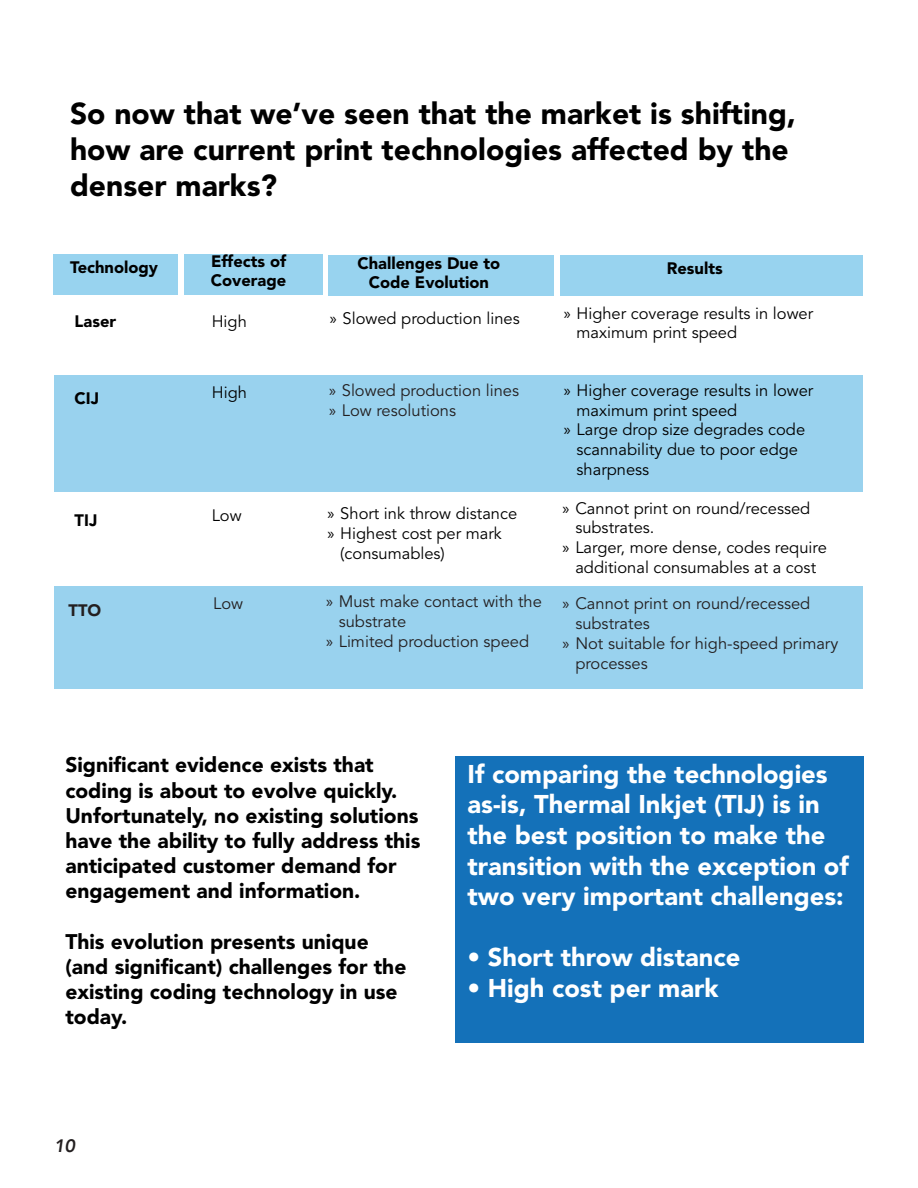
<style>
.page{position:relative;width:918px;height:1188px;background:#fff}
.page>*{position:absolute;margin:0;border:0;box-sizing:border-box;transform-origin:0 0}
.t1{font:900 30px/36px "Avenir LT Std";color:#000}
.t2{font:900 25.5px/30.6px "Avenir LT Std";color:#fff}
.t3{font:900 21px/25.2px "Avenir LT Std";color:#000}
.t4{font:italic 800 18px "Avenir";color:#231f20}
.t5{font:16.5px/19.8px "Avenir LT Std";color:#000}
.t6{font:16.5px/19.8px "Avenir LT Std";color:#231f20}
.t7{font:900 16.5px/19.8px "Avenir LT Std";color:#000}
.t8{font:900 16.5px "Avenir LT Std";color:#231f20}
.s1{font-family:"Myriad Pro"}
</style>
<div class="page">
<div style="left:455px;top:757px;width:409px;height:286px;background:#1471b9"></div>
<div style="left:53px;top:254px;width:124px;height:41px;background:#98d3ef"></div>
<div style="left:185px;top:254px;width:138px;height:41px;background:#98d3ef"></div>
<div style="left:328px;top:255px;width:226px;height:41px;background:#98d3ef"></div>
<div style="left:560px;top:255px;width:303px;height:41px;background:#98d3ef"></div>
<div style="left:54px;top:375px;width:808px;height:117px;background:#99d2ee"></div>
<div style="left:55px;top:586px;width:808px;height:103px;background:#99d2ee"></div>
<h1 class="t1" style="left:70px;top:95px;width:727px">So now that we’ve seen that the market is shifting, how are current print technologies affected by the denser marks?</h1>
<p class="t7" style="left:70px;top:257px;width:89px">Technology</p>
<p class="t7" style="left:75px;top:311px;width:43px">Laser</p>
<p class="t7" style="left:75px;top:388px;width:26px">CIJ</p>
<p class="t7" style="left:75px;top:510px;width:24px">TIJ</p>
<p class="t8" style="left:69px;top:600px;width:34px">TTO</p>
<p class="t7" style="left:211px;top:251px;width:77px">Effects of<br>Coverage</p>
<p class="t7" style="left:667px;top:258px;width:57px">Results</p>
<p class="t7" style="left:358px;top:253px;width:144px;text-align:center">Challenges Due to<br>Code Evolution</p>
<p class="t5" style="left:212px;top:312px;width:37px">High</p>
<p class="t5" style="left:330px;top:309px;width:191px"><span class="s1">»</span> Slowed production lines</p>
<p class="t5" style="left:577px;top:304px;width:238px;text-indent:-13px"><span class="s1">»</span> Higher coverage results in lower maximum print speed</p>
<p class="t5" style="left:212px;top:383px;width:37px">High</p>
<p class="t6" style="left:329px;top:381px;width:191px"><span class="s1">»</span> Slowed production lines <span class="s1">»</span> Low resolutions</p>
<p class="t5" style="left:564px;top:381px;width:251px"><span class="s1">»</span> Higher coverage results in lower</p>
<p class="t5" style="left:577px;top:401px;width:162px">maximum print speed</p>
<p class="t5" style="left:564px;top:420px;width:243px"><span class="s1">»</span> Large drop size degrades code</p>
<p class="t5" style="left:577px;top:440px;width:223px">scannability due to poor edge</p>
<p class="t5" style="left:577px;top:460px;width:74px">sharpness</p>
<p class="t5" style="left:212px;top:506px;width:31px">Low</p>
<p class="t5" style="left:328px;top:504px;width:191px"><span class="s1">»</span> Short ink throw distance</p>
<p class="t5" style="left:328px;top:524px;width:176px"><span class="s1">»</span> Highest cost per mark</p>
<p class="t5" style="left:340px;top:544px;width:106px">(consumables(</p>
<p class="t5" style="left:563px;top:498px;width:249px"><span class="s1">»</span> Cannot print on round/recessed</p>
<p class="t5" style="left:575px;top:518px;width:81px">substrates.</p>
<p class="t5" style="left:563px;top:538px;width:266px"><span class="s1">»</span> Larger, more dense, codes require</p>
<p class="t5" style="left:575px;top:558px;width:242px">additional consumables at a cost</p>
<p class="t6" style="left:213px;top:594px;width:31px">Low</p>
<p class="t6" style="left:326px;top:592px;width:217px"><span class="s1">»</span> Must make contact with the</p>
<p class="t6" style="left:339px;top:612px;width:69px">substrate</p>
<p class="t6" style="left:326px;top:632px;width:205px"><span class="s1">»</span> Limited production speed</p>
<p class="t6" style="left:563px;top:594px;width:249px"><span class="s1">»</span> Cannot print on round/recessed</p>
<p class="t6" style="left:575px;top:614px;width:76px">substrates</p>
<p class="t6" style="left:563px;top:634px;width:277px"><span class="s1">»</span> Not suitable for high-speed primary</p>
<p class="t6" style="left:575px;top:653px;width:74px">processes</p>
<p class="t3" style="left:65px;top:752px;width:357px">Significant evidence exists that coding is about to evolve quickly.<br>Unfortunately, no existing solutions have the ability to fully address this anticipated customer demand for engagement and information.</p>
<p class="t3" style="left:65px;top:929px;width:343px">This evolution presents unique (and significant) challenges for the existing coding technology in use today.</p>
<p class="t4" style="left:54px;top:1135px;width:23px">10</p>
<h2 class="t2" style="left:468px;top:759px;width:383px">If comparing the technologies as i s- , Thermal Inkjet (TIJ) is in the best position to make the transition with the exception of two very important challenges:</h2>
<h2 class="t2" style="left:468px;top:942px;width:274px">• Short throw distance</h2>
<h2 class="t2" style="left:468px;top:973px;width:253px">• High cost per mark</h2>
</div>
